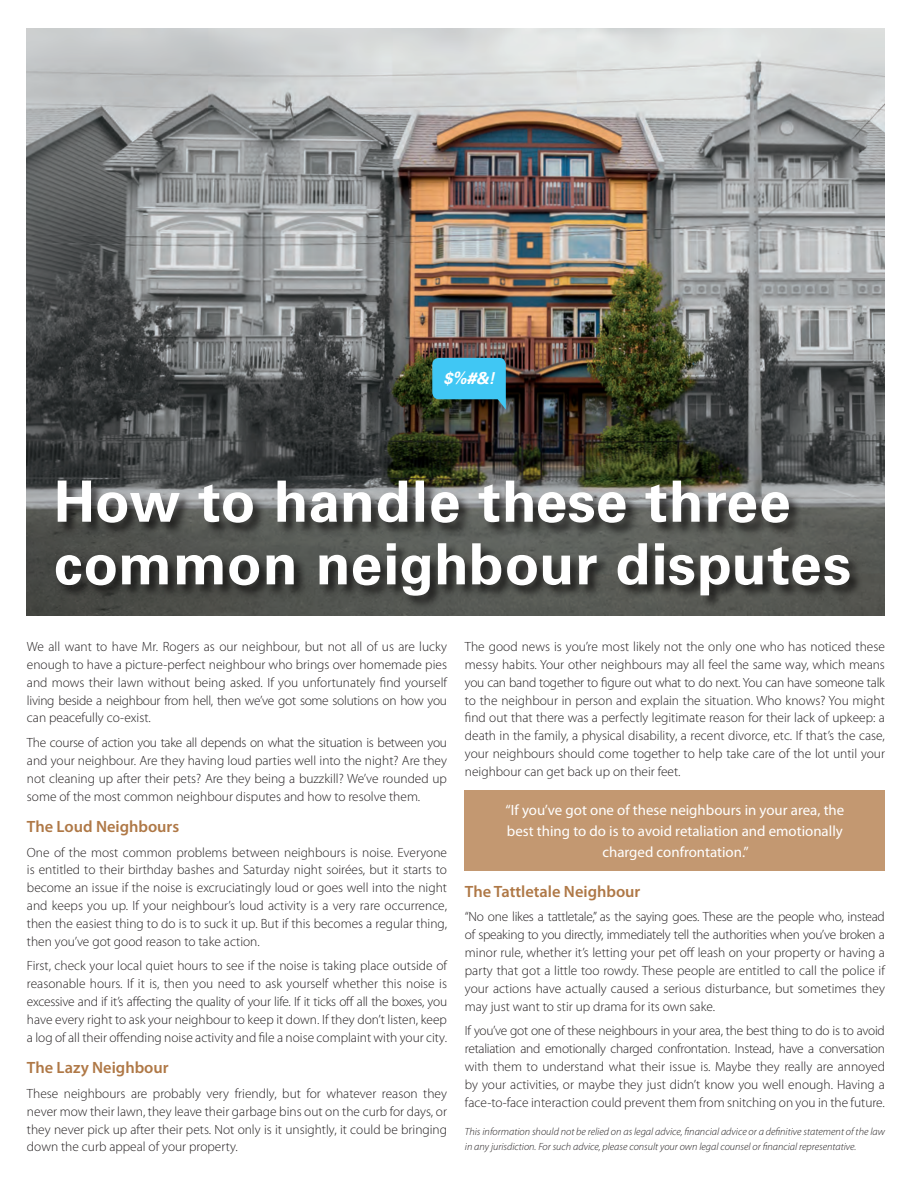
<style>
.page{position:relative;width:918px;height:1188px;background:#fff}
.page>*{position:absolute;margin:0;border:0;box-sizing:border-box;transform-origin:0 0}
.t1{font:600 16.35px "Myriad Pro";color:#af7846}
.t2{font:italic 700 16.35px "Univers LT Std";color:#fff}
.t3{font:14.85px/20.9px "Myriad Pro";color:#fff;text-align:center}
.t4{font:300 13.35px/17.9px "Myriad Pro";color:#231f20;text-align:justify}
.t5{font:italic 300 10.5px/14.9px "Myriad Pro";color:#231f20}
</style>
<div class="page">
<img style="left:27px;top:28px;width:858px;height:587px">
<div style="left:55px;top:543px;width:808px;height:67px;background:#231f20;opacity:.75"></div>
<svg style="left:56px;top:543px;width:794px;height:53px"></svg>
<div style="left:57px;top:480px;width:746px;height:57px;background:#231f20;opacity:.75"></div>
<svg style="left:58px;top:481px;width:731px;height:42px"></svg>
<svg style="left:432px;top:358px;width:74px;height:52px;background:#3aa5c6"></svg>
<div style="left:465px;top:790px;width:420px;height:81px;background:#c39871"></div>
<p class="t2" style="left:443px;top:369px;width:53px">$%#&amp;!</p>
<p class="t4" style="left:27px;top:638px;width:422px">We all want to have Mr. Rogers as our neighbour, but not all of us are lucky enough to have a picture-perfect neighbour who brings over homemade pies and mows their lawn without being asked. If you unfortunately find yourself living beside a neighbour from hell, then we’ve got some solutions on how you can peacefully co-exist.</p>
<p class="t4" style="left:27px;top:734px;width:422px">The course of action you take all depends on what the situation is between you and your neighbour. Are they having loud parties well into the night? Are they not cleaning up after their pets? Are they being a buzzkill? We’ve rounded up some of the most common neighbour disputes and how to resolve them.</p>
<p class="t1" style="left:27px;top:816px;width:154px">The Loud Neighbours</p>
<p class="t4" style="left:27px;top:843px;width:422px">One of the most common problems between neighbours is noise. Everyone is entitled to their birthday bashes and Saturday night soirées, but it starts to become an issue if the noise is excruciatingly loud or goes well into the night and keeps you up. If your neighbour’s loud activity is a very rare occurrence, then the easiest thing to do is to suck it up. But if this becomes a regular thing, then you’ve got good reason to take action.</p>
<p class="t4" style="left:27px;top:957px;width:422px">First, check your local quiet hours to see if the noise is taking place outside of reasonable hours. If it is, then you need to ask yourself whether this noise is excessive and if it’s affecting the quality of your life. If it ticks off all the boxes, you have every right to ask your neighbour to keep it down. If they don’t listen, keep a log of all their offending noise activity and file a noise complaint with your city.</p>
<p class="t1" style="left:27px;top:1057px;width:143px">The Lazy Neighbour</p>
<p class="t4" style="left:27px;top:1085px;width:422px">These neighbours are probably very friendly, but for whatever reason they never mow their lawn, they leave their garbage bins out on the curb for days, or they never pick up after their pets. Not only is it unsightly, it could be bringing down the curb appeal of your property.</p>
<p class="t4" style="left:465px;top:638px;width:422px">The good news is you’re most likely not the only one who has noticed these messy habits. Your other neighbours may all feel the same way, which means you can band together to figure out what to do next. You can have someone talk to the neighbour in person and explain the situation. Who knows? You might find out that there was a perfectly legitimate reason for their lack of upkeep: a death in the family, a physical disability, a recent divorce, etc. If that’s the case, your neighbours should come together to help take care of the lot until your neighbour can get back up on their feet.</p>
<p class="t3" style="left:506px;top:799px;width:340px">“If you’ve got one of these neighbours in your area, the best thing to do is to avoid retaliation and emotionally charged confrontation.”</p>
<p class="t1" style="left:465px;top:881px;width:177px">The Tattletale Neighbour</p>
<p class="t4" style="left:465px;top:908px;width:422px">“No one likes a tattletale,” as the saying goes. These are the people who, instead of speaking to you directly, immediately tell the authorities when you’ve broken a minor rule, whether it’s letting your pet off leash on your property or having a party that got a little too rowdy. These people are entitled to call the police if your actions have actually caused a serious disturbance, but sometimes they may just want to stir up drama for its own sake.</p>
<p class="t4" style="left:465px;top:1022px;width:422px">If you’ve got one of these neighbours in your area, the best thing to do is to avoid retaliation and emotionally charged confrontation. Instead, have a conversation with them to understand what their issue is. Maybe they really are annoyed by your activities, or maybe they just didn’t know you well enough. Having a face-to-face interaction could prevent them from snitching on you in the future.</p>
<p class="t5" style="left:465px;top:1124px;width:422px">This information should not be relied on as legal advice, financial advice or a definitive statement of the law in any jurisdiction. For such advice, please consult your own legal counsel or financial representative.</p>
</div>
